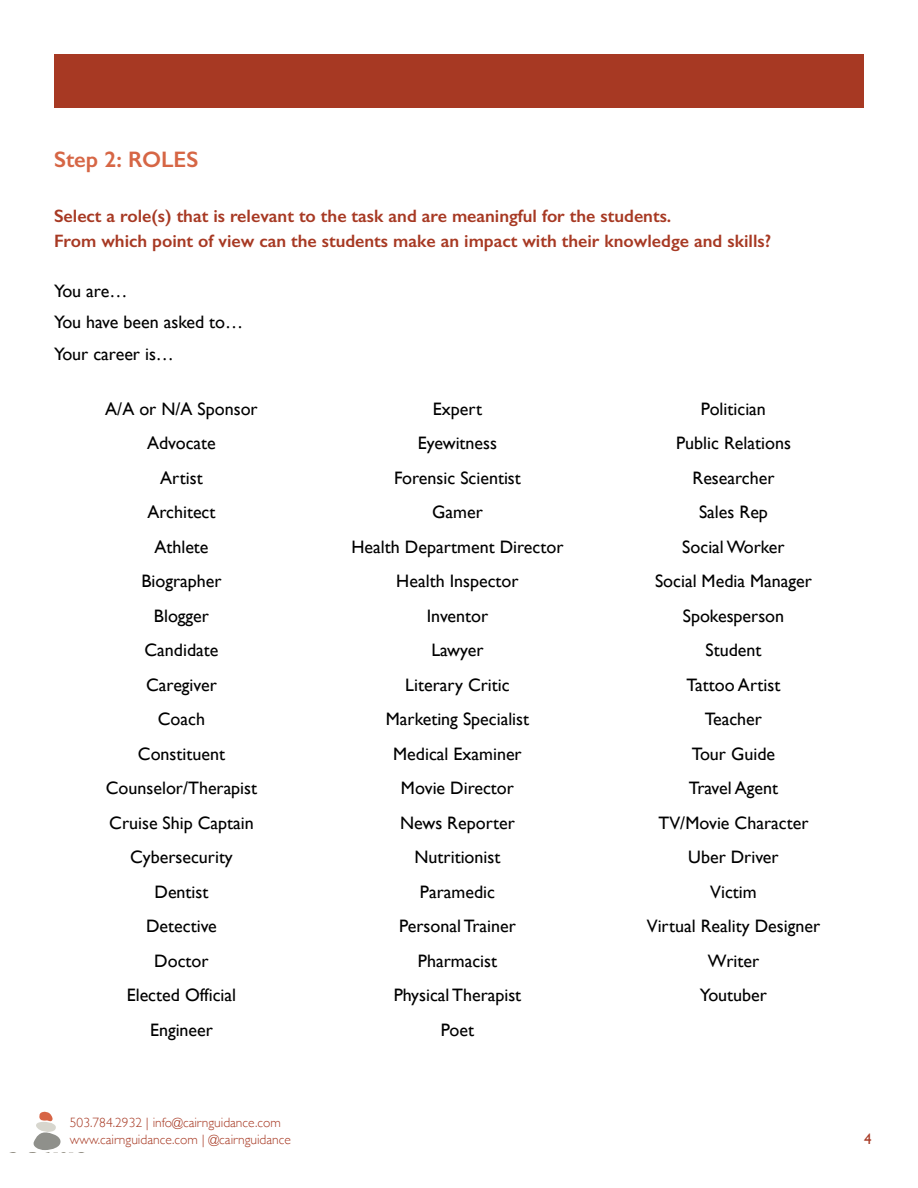
<style>
.page{position:relative;width:918px;height:1188px;background:#fff}
.page>*{position:absolute;margin:0;border:0;box-sizing:border-box;transform-origin:0 0}
.t1{font:600 22.5px "Gill Sans";color:#d66645}
.t2{font:18px/34.5px "Gill Sans";color:#000;text-align:center}
.t3{font:600 18px/25.5px "Gill Sans";color:#a73923}
.t4{font:15px "Gill Sans";color:#a73923}
.t5{font:300 13.5px/16.5px "Gill Sans";color:#a73923}
</style>
<div class="page">
<svg style="left:33px;top:1111px;width:28px;height:39px"></svg>
<div style="left:54px;top:54px;width:810px;height:54px;background:#a73923"></div>
<p class="t1" style="left:54px;top:145px;width:146px">Step 2: ROLES</p>
<p class="t3" style="left:54px;top:203px;width:719px">Select a role(s) that is relevant to the task and are meaningful for the students.<br>From which point of view can the students make an impact with their knowledge and skills?</p>
<p class="t2" style="left:54px;top:273px;width:75px">You are…</p>
<p class="t2" style="left:54px;top:305px;width:191px">You have been asked to…</p>
<p class="t2" style="left:54px;top:336px;width:121px">Your career is…</p>
<p class="t2" style="left:105px;top:391px;width:154px">A/A or N/A Sponsor</p>
<p class="t2" style="left:147px;top:426px;width:70px">Advocate</p>
<p class="t2" style="left:160px;top:460px;width:44px">Artist</p>
<p class="t2" style="left:147px;top:495px;width:70px">Architect</p>
<p class="t2" style="left:154px;top:529px;width:56px">Athlete</p>
<p class="t2" style="left:141px;top:564px;width:82px">Biographer</p>
<p class="t2" style="left:154px;top:598px;width:57px">Blogger</p>
<p class="t2" style="left:144px;top:633px;width:76px">Candidate</p>
<p class="t2" style="left:146px;top:667px;width:72px">Caregiver</p>
<p class="t2" style="left:158px;top:702px;width:49px">Coach</p>
<p class="t2" style="left:138px;top:736px;width:89px">Constituent</p>
<p class="t2" style="left:106px;top:771px;width:153px">Counselor/Therapist<br>Cruise Ship Captain<br>Cybersecurity</p>
<p class="t2" style="left:127px;top:874px;width:111px">Dentist<br>Detective<br>Doctor<br>Elected Official<br>Engineer</p>
<p class="t5" style="left:70px;top:1114px;width:223px">503.784.2932 | info@cairnguidance.com www.cairnguidance.com | @cairnguidance</p>
<p class="t2" style="left:352px;top:391px;width:213px">Expert<br>Eyewitness<br>Forensic Scientist<br>Gamer<br>Health Department Director</p>
<p class="t2" style="left:396px;top:564px;width:124px">Health Inspector</p>
<p class="t2" style="left:427px;top:598px;width:63px">Inventor</p>
<p class="t2" style="left:431px;top:633px;width:54px">Lawyer</p>
<p class="t2" style="left:405px;top:667px;width:106px">Literary Critic</p>
<p class="t2" style="left:386px;top:702px;width:145px">Marketing Specialist</p>
<p class="t2" style="left:393px;top:736px;width:130px">Medical Examiner</p>
<p class="t2" style="left:401px;top:771px;width:115px">Movie Director</p>
<p class="t2" style="left:400px;top:805px;width:116px">News Reporter</p>
<p class="t2" style="left:415px;top:840px;width:87px">Nutritionist</p>
<p class="t2" style="left:420px;top:874px;width:77px">Paramedic</p>
<p class="t2" style="left:399px;top:909px;width:118px">Personal Trainer</p>
<p class="t2" style="left:418px;top:943px;width:81px">Pharmacist</p>
<p class="t2" style="left:394px;top:978px;width:129px">Physical Therapist</p>
<p class="t2" style="left:441px;top:1012px;width:35px">Poet</p>
<p class="t2" style="left:701px;top:391px;width:66px">Politician</p>
<p class="t2" style="left:676px;top:426px;width:116px">Public Relations</p>
<p class="t2" style="left:692px;top:460px;width:84px">Researcher</p>
<p class="t2" style="left:699px;top:495px;width:70px">Sales Rep</p>
<p class="t2" style="left:682px;top:529px;width:104px">Social Worker</p>
<p class="t2" style="left:655px;top:564px;width:158px">Social Media Manager</p>
<p class="t2" style="left:683px;top:598px;width:103px">Spokesperson</p>
<p class="t2" style="left:705px;top:633px;width:58px">Student</p>
<p class="t2" style="left:687px;top:667px;width:95px">Tattoo Artist</p>
<p class="t2" style="left:705px;top:702px;width:59px">Teacher</p>
<p class="t2" style="left:692px;top:736px;width:85px">Tour Guide</p>
<p class="t2" style="left:689px;top:771px;width:91px">Travel Agent</p>
<p class="t2" style="left:659px;top:805px;width:151px">TV/Movie Character</p>
<p class="t2" style="left:688px;top:840px;width:92px">Uber Driver</p>
<p class="t2" style="left:710px;top:874px;width:48px">Victim</p>
<p class="t2" style="left:647px;top:909px;width:175px">Virtual Reality Designer</p>
<p class="t2" style="left:708px;top:943px;width:53px">Writer</p>
<p class="t2" style="left:700px;top:978px;width:69px">Youtuber</p>
<p class="t4" style="left:864px;top:1130px;width:9px">4</p>
</div>
